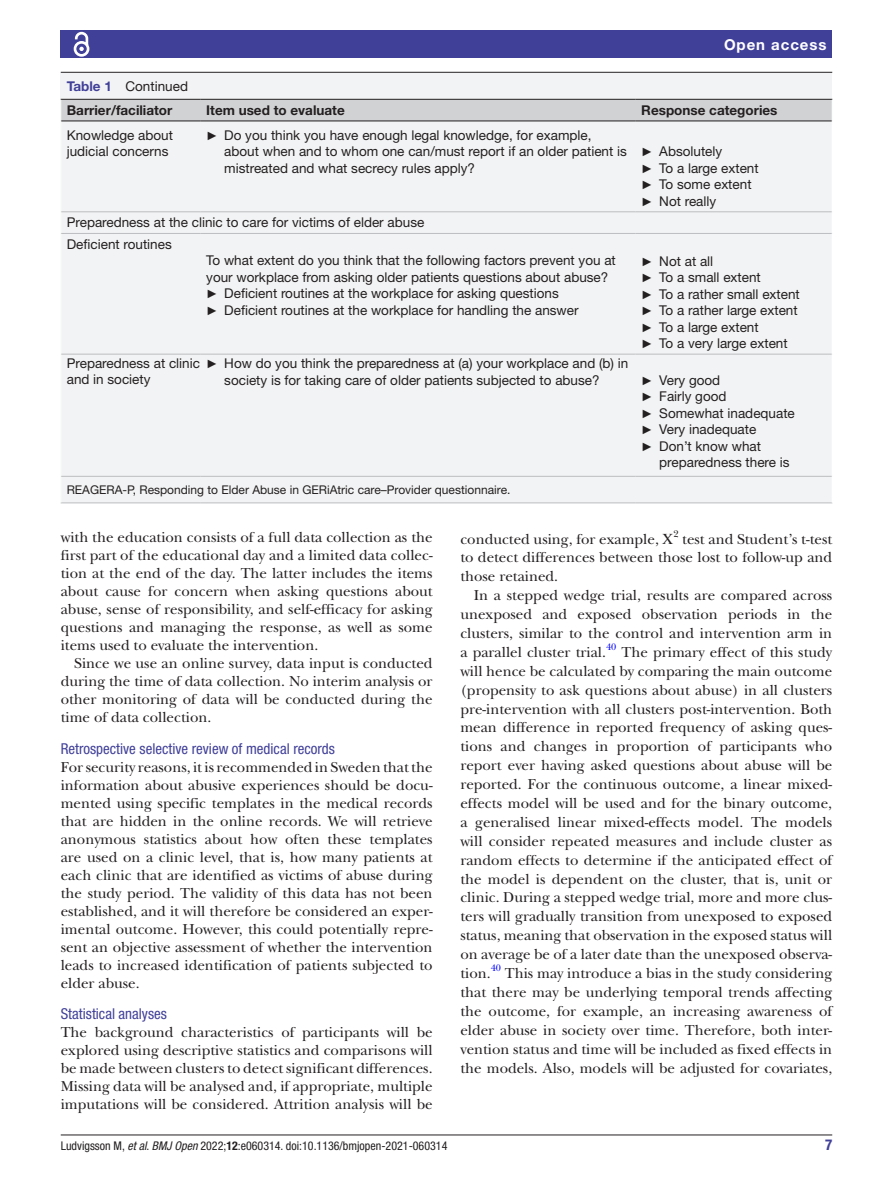
<style>
.page{position:relative;width:893px;height:1191px;background:#fff}
.page>*{position:absolute;margin:0;border:0;box-sizing:border-box;transform-origin:0 0}
.t1{font:15px/18.9px "New Baskerville";color:#231f20;text-align:justify}
.t2{font:condensed 15px "Helvetica Neue LT Std";color:#414099}
.t3{font:700 15px "Helvetica Neue LT Std";letter-spacing:.065em;color:#fff}
.t4{font:700 condensed 15px "Helvetica Neue LT Std";color:#414099}
.t5{font:13.5px/16.5px "Helvetica Neue LT Std";color:#231f20}
.t6{font:700 13.5px "Helvetica Neue LT Std";color:#231f20}
.t7{font:condensed 12px "Helvetica Neue LT Std";color:#231f20}
.t8{font:12px "Helvetica Neue LT Std";color:#231f20}
.t9{font:9.9px "New Baskerville";color:#00f}
.s1{font-weight:700;color:#414099}
.s2{font-family:"Arial";font-size:12px}
.s3{font-style:italic}
.s4{font-weight:700}
</style>
<div class="page">
<hr style="left:61px;top:1134px;width:771px;height:1px;background:#231f20">
<div style="left:61px;top:31px;width:771px;height:27px;background:#414099"></div>
<svg style="left:73px;top:31px;width:17px;height:26px"></svg>
<div style="left:61px;top:91px;width:771px;height:412px;background:#f2f3f4"></div>
<hr style="left:61px;top:121px;width:139px;height:1px;background:#231f20">
<hr style="left:200px;top:121px;width:435px;height:1px;background:#231f20">
<hr style="left:635px;top:121px;width:197px;height:1px;background:#231f20">
<hr style="left:200px;top:211px;width:435px;height:1px;background:#bcbdc0">
<hr style="left:635px;top:211px;width:197px;height:1px;background:#bcbdc0">
<hr style="left:61px;top:211px;width:139px;height:1px;background:#bcbdc0">
<hr style="left:61px;top:233px;width:139px;height:1px;background:#bcbdc0">
<hr style="left:200px;top:233px;width:435px;height:1px;background:#bcbdc0">
<hr style="left:635px;top:233px;width:197px;height:1px;background:#bcbdc0">
<hr style="left:61px;top:354px;width:139px;height:1px;background:#bcbdc0">
<hr style="left:200px;top:354px;width:435px;height:1px;background:#bcbdc0">
<hr style="left:200px;top:476px;width:435px;height:1px;background:#bcbdc0">
<hr style="left:635px;top:354px;width:197px;height:1px;background:#bcbdc0">
<hr style="left:635px;top:476px;width:197px;height:1px;background:#bcbdc0">
<hr style="left:61px;top:476px;width:139px;height:1px;background:#bcbdc0">
<hr style="left:61px;top:502px;width:139px;height:1px;background:#bcbdc0">
<hr style="left:200px;top:502px;width:435px;height:1px;background:#bcbdc0">
<hr style="left:635px;top:502px;width:197px;height:1px;background:#bcbdc0">
<svg style="left:60px;top:99px;width:773px;height:22px;background:#c6c7c9"></svg>
<div style="left:61px;top:73px;width:771px;height:18px;background:#f2f3f4"></div>
<hr style="left:61px;top:72px;width:771px;height:1px;background:#231f20">
<p class="t5" style="left:67px;top:77px;width:123px"><span class="s1">Table 1</span> Continued</p>
<p class="t3" style="left:724px;top:35px;width:104px">Open access</p>
<p class="t6" style="left:67px;top:102px;width:107px">Barrier/faciliator</p>
<p class="t6" style="left:206px;top:102px;width:140px">Item used to evaluate</p>
<p class="t6" style="left:641px;top:102px;width:138px">Response categories</p>
<p class="t5" style="left:67px;top:127px;width:108px">Knowledge about judicial concerns</p>
<p class="t5" style="left:224px;top:126px;width:404px;text-indent:-18px"><span class="s2">►</span> Do you think you have enough legal knowledge, for example, about when and to whom one can/must report if an older patient is mistreated and what secrecy rules apply?</p>
<p class="t5" style="left:641px;top:143px;width:119px"><span class="s2">►</span> Absolutely<br><span class="s2">►</span> To a large extent <span class="s2">►</span> To some extent <span class="s2">►</span> Not really</p>
<p class="t5" style="left:67px;top:212px;width:359px;line-height:21.6px">Preparedness at the clinic to care for victims of elder abuse<br>Deficient routines</p>
<p class="t5" style="left:206px;top:252px;width:411px">To what extent do you think that the following factors prevent you at your workplace from asking older patients questions about abuse? <span class="s2">►</span> Deficient routines at the workplace for asking questions<br><span class="s2">►</span> Deficient routines at the workplace for handling the answer</p>
<p class="t5" style="left:641px;top:252px;width:160px"><span class="s2">►</span> Not at all<br><span class="s2">►</span> To a small extent<br><span class="s2">►</span> To a rather small extent <span class="s2">►</span> To a rather large extent <span class="s2">►</span> To a large extent<br><span class="s2">►</span> To a very large extent</p>
<p class="t5" style="left:67px;top:355px;width:135px">Preparedness at clinic and in society</p>
<p class="t5" style="left:224px;top:355px;width:406px;text-indent:-18px"><span class="s2">►</span> How do you think the preparedness at (a) your workplace and (b) in society is for taking care of older patients subjected to abuse?</p>
<p class="t5" style="left:641px;top:371px;width:155px"><span class="s2">►</span> Very good<br><span class="s2">►</span> Fairly good<br><span class="s2">►</span> Somewhat inadequate <span class="s2">►</span> Very inadequate<br><span class="s2">►</span> Don’t know what</p>
<p class="t5" style="left:659px;top:454px;width:132px">preparedness there is</p>
<p class="t8" style="left:67px;top:482px;width:445px">REAGERA-P, Responding to Elder Abuse in GERiAtric care–Provider questionnaire.</p>
<p class="t1" style="left:61px;top:528px;width:373px;line-height:18px">with the education consists of a full data collection as the first part of the educational day and a limited data collec&shy;tion at the end of the day. The latter includes the items about cause for concern when asking questions about abuse, sense of responsibility, and self-efficacy for asking questions and managing the response, as well as some items used to evaluate the intervention.</p>
<p class="t1" style="left:61px;top:654px;width:373px;line-height:18px;text-indent:14px">Since we use an online survey, data input is conducted during the time of data collection. No interim analysis or other monitoring of data will be conducted during the time of data collection.</p>
<p class="t2" style="left:61px;top:739px;width:276px">Retrospective selective review of medical records</p>
<p class="t1" style="left:61px;top:758px;width:373px;line-height:18px">For security reasons, it is recommended in Sweden that the information about abusive experiences should be docu&shy;mented using specific templates in the medical records that are hidden in the online records. We will retrieve anonymous statistics about how often these templates are used on a clinic level, that is, how many patients at each clinic that are identified as victims of abuse during the study period. The validity of this data has not been established, and it will therefore be considered an exper&shy;imental outcome. However, this could potentially repre&shy;sent an objective assessment of whether the intervention leads to increased identification of patients subjected to elder abuse.</p>
<p class="t2" style="left:61px;top:1005px;width:108px">Statistical analyses</p>
<p class="t1" style="left:61px;top:1023px;width:373px;line-height:18px">The background characteristics of participants will be explored using descriptive statistics and comparisons will be made between clusters to detect significant differences.<br>Missing data will be analysed and, if appropriate, multiple imputations will be considered. Attrition analysis will be</p>
<p class="t1" style="left:460px;top:529px;width:373px">conducted using, for example, <sup>2</sup> test and Student’s t-test to detect differences between those lost to follow-up and those retained.</p>
<p class="t1" style="left:460px;top:586px;width:373px;text-indent:14px">In a stepped wedge trial, results are compared across unexposed and exposed observation periods in the clusters, similar to the control and intervention arm in a parallel cluster trial.</p>
<p class="t9" style="left:606px;top:641px;width:12px">40</p>
<p class="t1" style="left:460px;top:642px;width:373px;text-indent:161px">The primary effect of this study will hence be calculated by comparing the main outcome (propensity to ask questions about abuse) in all clusters pre-intervention with all clusters post-intervention. Both mean difference in reported frequency of asking ques&shy;tions and changes in proportion of participants who report ever having asked questions about abuse will be reported. For the continuous outcome, a linear mixed&shy;effects model will be used and for the binary outcome, a generalised linear mixed-effects model. The models will consider repeated measures and include cluster as random effects to determine if the anticipated effect of the model is dependent on the cluster, that is, unit or clinic. During a stepped wedge trial, more and more clus&shy;ters will gradually transition from unexposed to exposed status, meaning that observation in the exposed status will on average be of a later date than the unexposed observa&shy;tion.</p>
<p class="t9" style="left:491px;top:962px;width:12px">40</p>
<p class="t1" style="left:460px;top:963px;width:373px;text-indent:44px">This may introduce a bias in the study considering that there may be underlying temporal trends affecting the outcome, for example, an increasing awareness of elder abuse in society over time. Therefore, both inter&shy;vention status and time will be included as fixed effects in the models. Also, models will be adjusted for covariates,</p>
<p class="t7" style="left:61px;top:1138px;width:388px">Ludvigsson M, <span class="s3">et al</span>. <span class="s3">BMJ Open</span> 2022;<span class="s4">12</span>:e060314. doi:10.1136/bmjopen-2021-060314</p>
<p class="t4" style="left:825px;top:1135px;width:9px">7</p>
</div>
